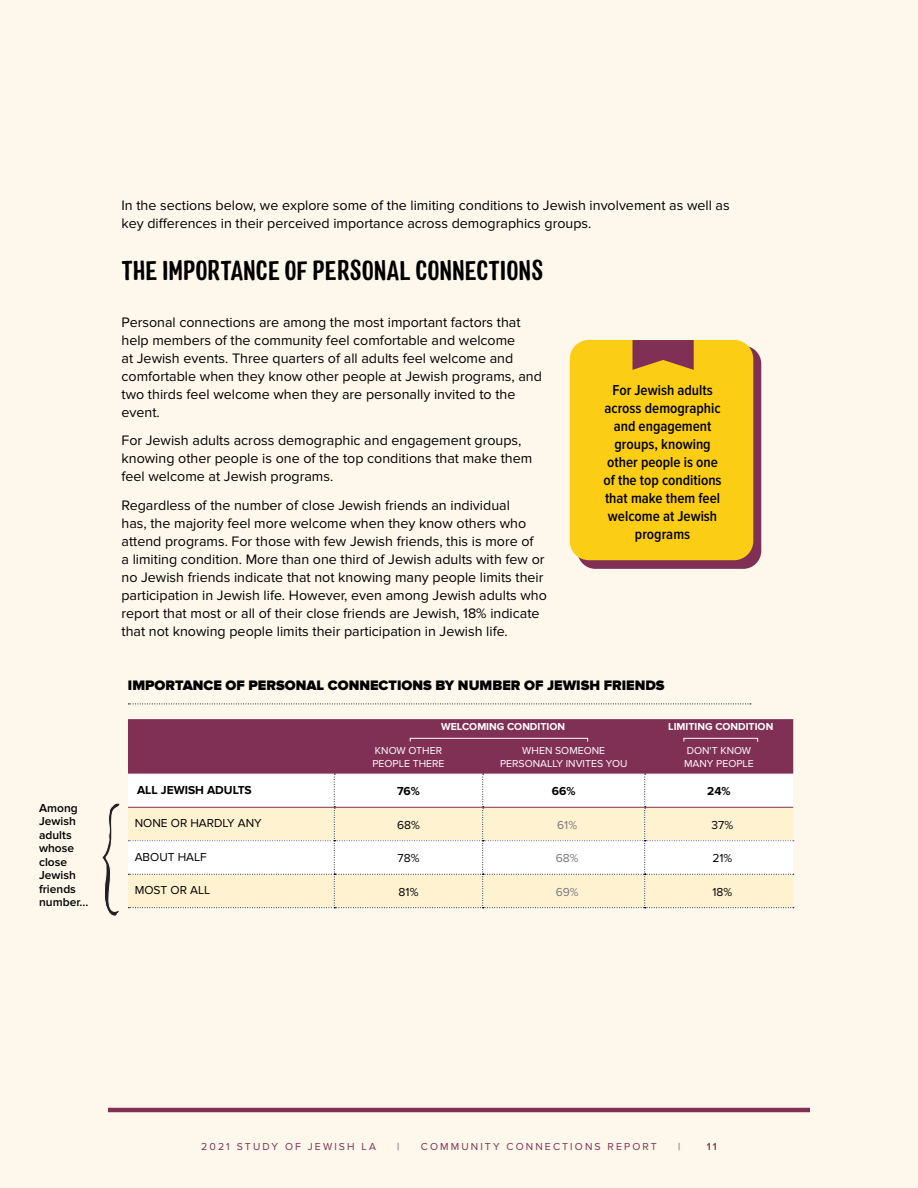
<style>
.page{position:relative;width:918px;height:1188px;background:#fef8ec}
.page>*{position:absolute;margin:0;border:0;box-sizing:border-box;transform-origin:0 0}
.t1{font:27px "Colby Cd Bld";color:#000}
.t2{font:600 15px/18px "Proxima Nova Cond";color:#000;text-align:center}
.t3{font:14.25px/18px "Proxima Nova";color:#000}
.t4{font:900 14.25px "Proxima Nova";color:#000}
.t5{font:12px "Proxima Nova";color:#000}
.t6{font:600 12px/13.5px "Proxima Nova";color:#000}
.t7{font:700 12px "Proxima Nova";color:#000}
.t8{font:12px "Proxima Nova";color:#77787b}
.t9{font:10.5px/12.6px "Proxima Nova";color:#fff}
.t10{font:10.5px "Proxima Nova";letter-spacing:.2em;color:#803055}
.t11{font:700 10.5px "Proxima Nova";color:#fff}
.t12{font:600 10.5px "Proxima Nova";color:#803055}
</style>
<div class="page">
<hr style="left:108px;top:1108px;width:702px;height:4px;background:#803055">
<div style="left:577px;top:346px;width:184px;height:223px;background:#803055;border-radius:18px"></div>
<div style="left:570px;top:340px;width:183px;height:220px;background:#fbcd14;border-radius:19px"></div>
<svg style="left:633px;top:340px;width:61px;height:30px"></svg>
<svg style="left:128px;top:719px;width:666px;height:189px;background:#d9bdbd"></svg>
<hr style="left:128px;top:807px;width:206px;height:1px;background:#803055">
<hr style="left:334px;top:807px;width:149px;height:1px;background:#803055">
<hr style="left:483px;top:807px;width:162px;height:1px;background:#803055">
<hr style="left:645px;top:807px;width:148px;height:1px;background:#803055">
<svg style="left:128px;top:704px;width:623px;height:1px"></svg>
<div style="left:410px;top:738px;width:178px;height:4px;border:1px solid #fff"></div>
<div style="left:684px;top:738px;width:74px;height:4px;border:1px solid #fff"></div>
<svg style="left:102px;top:803px;width:18px;height:113px"></svg>
<p class="t6" style="left:39px;top:801px;width:51px">Among<br>Jewish adults whose close<br>Jewish friends number...</p>
<p class="t3" style="left:122px;top:196px;width:610px">In the sections below, we explore some of the limiting conditions to Jewish involvement as well as key differences in their perceived importance across demographics groups.</p>
<h1 class="t1" style="left:122px;top:254px;width:424px">THE IMPORTANCE OF PERSONAL CONNECTIONS</h1>
<p class="t3" style="left:122px;top:313px;width:422px">Personal connections are among the most important factors that help members of the community feel comfortable and welcome<br>at Jewish events. Three quarters of all adults feel welcome and comfortable when they know other people at Jewish programs, and two thirds feel welcome when they are personally invited to the event.</p>
<p class="t3" style="left:122px;top:432px;width:412px">For Jewish adults across demographic and engagement groups, knowing other people is one of the top conditions that make them feel welcome at Jewish programs.</p>
<p class="t3" style="left:122px;top:496px;width:427px">Regardless of the number of close Jewish friends an individual<br>has, the majority feel more welcome when they know others who attend programs. For those with few Jewish friends, this is more of<br>a limiting condition. More than one third of Jewish adults with few or no Jewish friends indicate that not knowing many people limits their participation in Jewish life. However, even among Jewish adults who report that most or all of their close friends are Jewish, 18% indicate that not knowing people limits their participation in Jewish life.</p>
<p class="t2" style="left:604px;top:381px;width:120px">For Jewish adults across demographic and engagement groups, knowing other people is one of the top conditions that make them feel welcome at Jewish programs</p>
<p class="t4" style="left:128px;top:677px;width:538px">IMPORTANCE OF PERSONAL CONNECTIONS BY NUMBER OF JEWISH FRIENDS</p>
<p class="t11" style="left:441px;top:721px;width:125px">WELCOMING CONDITION</p>
<p class="t11" style="left:668px;top:721px;width:107px">LIMITING CONDITION</p>
<p class="t9" style="left:372px;top:745px;width:74px">KNOW OTHER<br>PEOPLE THERE</p>
<p class="t9" style="left:500px;top:745px;width:129px;text-align:center">WHEN SOMEONE<br>PERSONALLY INVITES YOU</p>
<p class="t9" style="left:684px;top:745px;width:71px">DON'T KNOW<br>MANY PEOPLE</p>
<p class="t7" style="left:137px;top:783px;width:116px">ALL JEWISH ADULTS</p>
<p class="t7" style="left:397px;top:784px;width:24px">76%</p>
<p class="t7" style="left:552px;top:784px;width:25px">66%</p>
<p class="t7" style="left:707px;top:784px;width:25px">24%</p>
<p class="t5" style="left:135px;top:816px;width:128px">NONE OR HARDLY ANY</p>
<p class="t5" style="left:397px;top:818px;width:24px">68%</p>
<p class="t8" style="left:557px;top:818px;width:21px">61%</p>
<p class="t5" style="left:712px;top:818px;width:23px">37%</p>
<p class="t5" style="left:135px;top:850px;width:74px">ABOUT HALF</p>
<p class="t5" style="left:398px;top:851px;width:23px">78%</p>
<p class="t8" style="left:556px;top:851px;width:24px">68%</p>
<p class="t5" style="left:712px;top:851px;width:21px">21%</p>
<p class="t5" style="left:135px;top:883px;width:77px">MOST OR ALL</p>
<p class="t5" style="left:399px;top:885px;width:21px">81%</p>
<p class="t8" style="left:556px;top:885px;width:24px">69%</p>
<p class="t5" style="left:713px;top:885px;width:21px">18%</p>
<p class="t10" style="left:201px;top:1140px;width:176px">2021 STUDY OF JEWISH LA</p>
<p class="t10" style="left:397px;top:1140px;width:4px">|</p>
<p class="t10" style="left:421px;top:1140px;width:238px">COMMUNITY CONNECTIONS REPORT</p>
<p class="t10" style="left:678px;top:1140px;width:4px">|</p>
<p class="t12" style="left:707px;top:1140px;width:12px">11</p>
</div>
